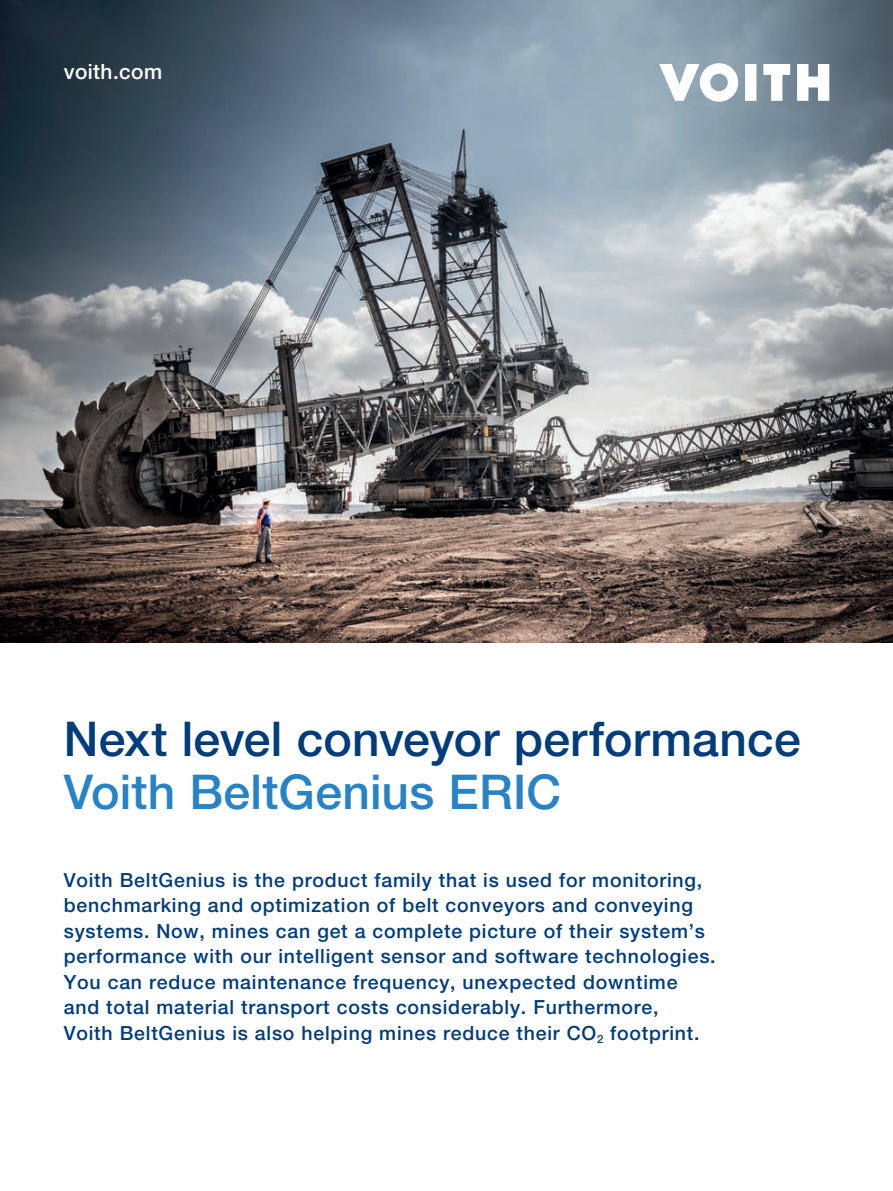
<style>
.page{position:relative;width:893px;height:1191px;background:#fff}
.page>*{position:absolute;margin:0;border:0;box-sizing:border-box;transform-origin:0 0}
.t1{font:500 48px "Helvetica Neue LT Pro";letter-spacing:.005em;color:#013c7b}
.t2{font:500 48px "Helvetica Neue LT Pro";letter-spacing:.005em;color:#2783c5}
.t3{font:500 21px "Helvetica Neue LT Pro";letter-spacing:.02em;color:#fff}
.t4{font:500 19.5px/25.5px "Helvetica Neue LT Pro";letter-spacing:.04em;color:#013c7b}
</style>
<div class="page">
<img style="left:0;top:0;width:893px;height:642px">
<svg style="left:659px;top:63px;width:79px;height:39px"></svg>
<svg style="left:745px;top:64px;width:11px;height:37px"></svg>
<svg style="left:763px;top:64px;width:27px;height:37px"></svg>
<svg style="left:797px;top:64px;width:32px;height:37px"></svg>
<p class="t3" style="left:64px;top:59px;width:100px">voith.com</p>
<h1 class="t1" style="left:64px;top:710px;width:738px">Next level conveyor performance</h1>
<h1 class="t2" style="left:64px;top:763px;width:499px">Voith BeltGenius ERIC</h1>
<p class="t4" style="left:64px;top:867px;width:653px">Voith BeltGenius is the product family that is used for monitoring, benchmarking and optimization of belt conveyors and conveying systems. Now, mines can get a complete picture of their system’s performance with our intelligent sensor and software technologies.<br>You can reduce maintenance frequency, unexpected downtime and total material transport costs considerably. Furthermore,<br>Voith BeltGenius is also helping mines reduce their CO<sub>2</sub> footprint.</p>
</div>
